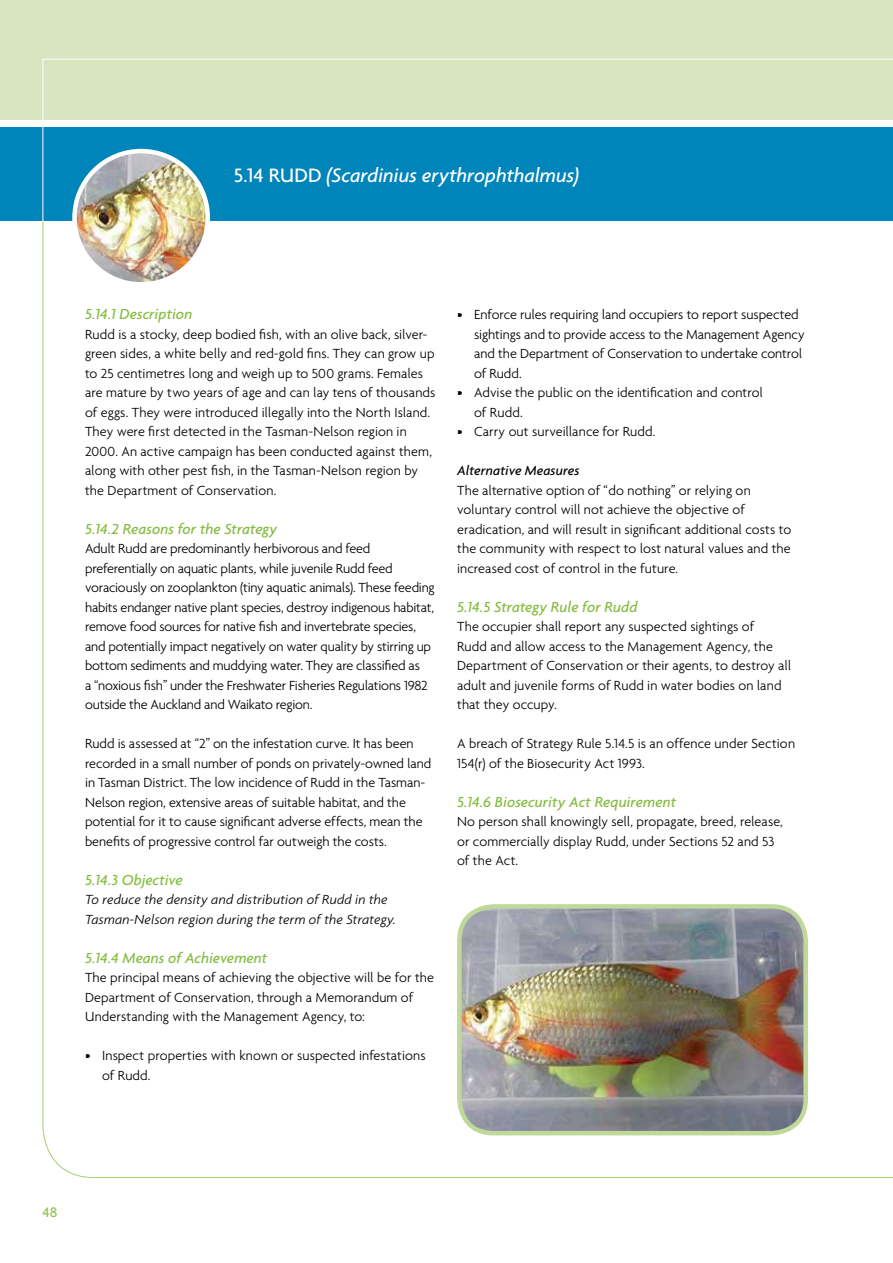
<style>
.page{position:relative;width:893px;height:1263px;background:#fff}
.page>*{position:absolute;margin:0;border:0;box-sizing:border-box;transform-origin:0 0}
.t1{font:italic 500 21px "Agenda";color:#fff}
.t2{font:italic 500 15.75px "Agenda";color:#85bc41}
.t3{font:500 15px "Agenda";color:#91c14f}
.t4{font:300 14.25px/19.5px "Agenda";color:#000}
.t5{font:italic 300 14.25px/19.5px "Agenda";letter-spacing:.01em;color:#000}
.t6{font:italic 500 14.25px "Agenda";letter-spacing:.005em;color:#000}
.s1{font-style:normal}
</style>
<div class="page">
<div style="left:0;top:0;width:893px;height:119px;background:#d7e6c0"></div>
<svg style="left:43px;top:59px;width:850px;height:60px"></svg>
<div style="left:0;top:128px;width:893px;height:93px;background:#0085bb"></div>
<img style="left:75px;top:151px;width:133px;height:131px">
<div style="left:72px;top:149px;width:138px;height:138px;border:4px solid #fff;border-radius:50%"></div>
<img style="left:462px;top:909px;width:344px;height:224px">
<div style="left:457px;top:904px;width:351px;height:231px;border:4px solid #c0d899;border-radius:34px"></div>
<h1 class="t1" style="left:234px;top:162px;width:347px"><span class="s1">5.14 RUDD</span> (Scardinius erythrophthalmus)</h1>
<p class="t2" style="left:85px;top:304px;width:109px">5.14.1 Description</p>
<p class="t4" style="left:85px;top:324px;width:352px">Rudd is a stocky, deep bodied fish, with an olive back, silver&shy;green sides, a white belly and red-gold fins. They can grow up to 25 centimetres long and weigh up to 500 grams. Females are mature by two years of age and can lay tens of thousands of eggs. They were introduced illegally into the North Island.<br>They were first detected in the Tasman-Nelson region in 2000. An active campaign has been conducted against them, along with other pest fish, in the Tasman-Nelson region by the Department of Conservation.</p>
<p class="t2" style="left:85px;top:519px;width:194px">5.14.2 Reasons for the Strategy</p>
<p class="t4" style="left:85px;top:538px;width:351px">Adult Rudd are predominantly herbivorous and feed preferentially on aquatic plants, while juvenile Rudd feed voraciously on zooplankton (tiny aquatic animals). These feeding habits endanger native plant species, destroy indigenous habitat, remove food sources for native fish and invertebrate species, and potentially impact negatively on water quality by stirring up bottom sediments and muddying water. They are classified as<br>a “noxious fish” under the Freshwater Fisheries Regulations 1982 outside the Auckland and Waikato region.</p>
<p class="t4" style="left:85px;top:733px;width:348px">Rudd is assessed at “2” on the infestation curve. It has been recorded in a small number of ponds on privately-owned land in Tasman District. The low incidence of Rudd in the Tasman-Nelson region, extensive areas of suitable habitat, and the potential for it to cause significant adverse effects, mean the benefits of progressive control far outweigh the costs.</p>
<p class="t2" style="left:85px;top:870px;width:99px">5.14.3 Objective</p>
<p class="t5" style="left:85px;top:889px;width:312px">To reduce the density and distribution of Rudd in the<br>Tasman-Nelson region during the term of the Strategy.</p>
<p class="t2" style="left:85px;top:948px;width:184px">5.14.4 Means of Achievement</p>
<p class="t4" style="left:85px;top:967px;width:351px">The principal means of achieving the objective will be for the<br>Department of Conservation, through a Memorandum of<br>Understanding with the Management Agency, to:</p>
<p class="t4" style="left:102px;top:1045px;width:325px;text-indent:-17px">• Inspect properties with known or suspected infestations of Rudd.</p>
<p class="t4" style="left:474px;top:304px;width:332px;text-indent:-17px">• Enforce rules requiring land occupiers to report suspected sightings and to provide access to the Management Agency and the Department of Conservation to undertake control of Rudd.</p>
<p class="t4" style="left:474px;top:382px;width:291px;text-indent:-17px">• Advise the public on the identification and control of Rudd.</p>
<p class="t4" style="left:457px;top:421px;width:200px">• Carry out surveillance for Rudd.</p>
<p class="t6" style="left:457px;top:462px;width:124px">Alternative Measures</p>
<p class="t4" style="left:457px;top:480px;width:336px">The alternative option of “do nothing” or relying on voluntary control will not achieve the objective of eradication, and will result in significant additional costs to the community with respect to lost natural values and the increased cost of control in the future.</p>
<p class="t2" style="left:457px;top:597px;width:182px">5.14.5 Strategy Rule for Rudd</p>
<p class="t4" style="left:457px;top:616px;width:336px">The occupier shall report any suspected sightings of<br>Rudd and allow access to the Management Agency, the Department of Conservation or their agents, to destroy all adult and juvenile forms of Rudd in water bodies on land that they occupy.</p>
<p class="t4" style="left:457px;top:733px;width:339px">A breach of Strategy Rule 5.14.5 is an offence under Section<br>154(r) of the Biosecurity Act 1993.</p>
<p class="t2" style="left:457px;top:792px;width:221px">5.14.6 Biosecurity Act Requirement</p>
<p class="t4" style="left:457px;top:811px;width:327px">No person shall knowingly sell, propagate, breed, release, or commercially display Rudd, under Sections 52 and 53 of the Act.</p>
<p class="t3" style="left:43px;top:1203px;width:17px">48</p>
</div>
